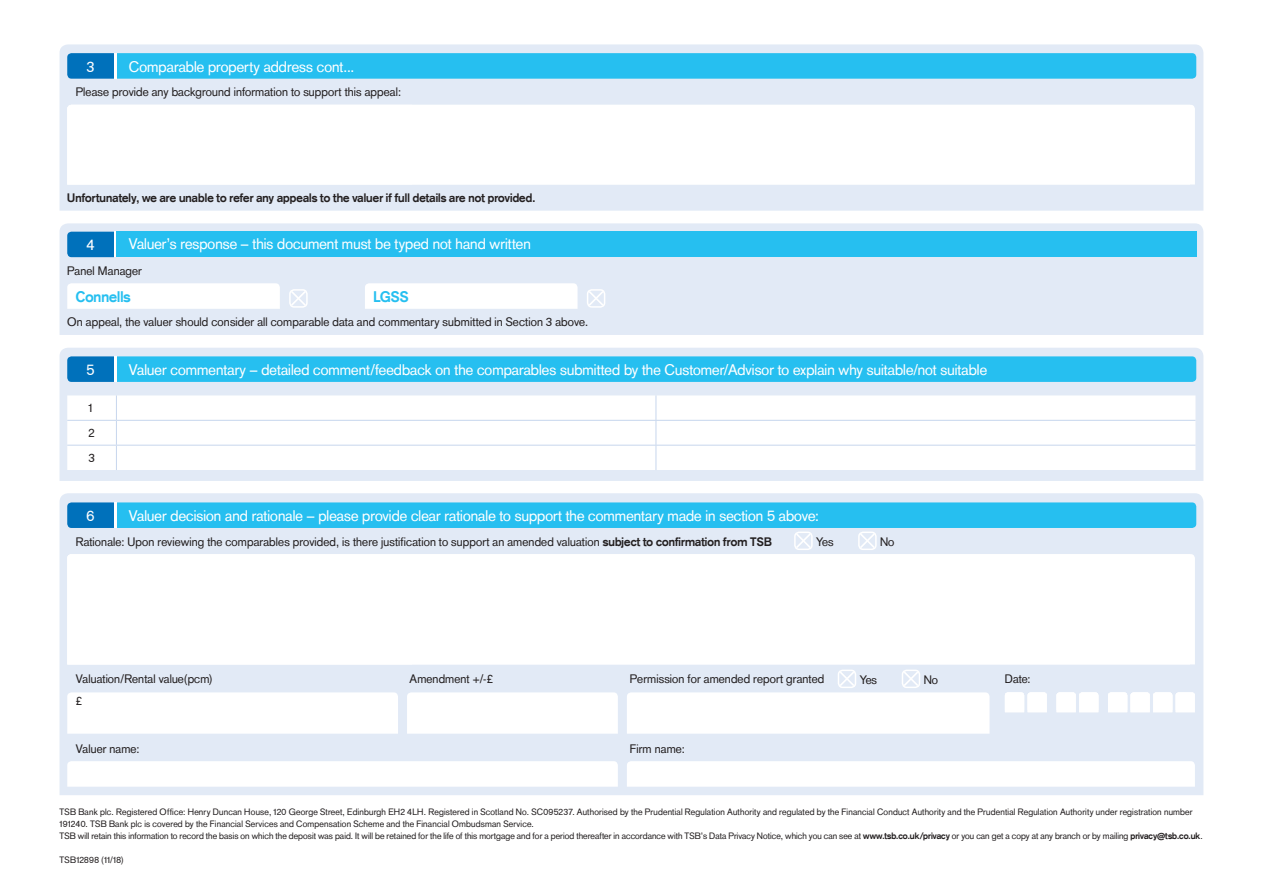
<style>
.page{position:relative;width:1263px;height:893px;background:#fff}
.page>*{position:absolute;margin:0;border:0;box-sizing:border-box;transform-origin:0 0}
.F-HEAD{font:15px "Basic Commercialfor TSB";letter-spacing:.005em;color:#fff}
.Table_Sub{font:700 15px "Basic Commercialfor TSB";letter-spacing:.005em;color:#26bff0}
.Body_Copy_8_10{font:12px "Basic Commercialfor TSB";letter-spacing:.015em;color:#231f20}
.Body_Copy__Single_Co{font:12px "Basic Commercialfor TSB";letter-spacing:.01em;color:#231f20}
.Body_Copy_8_10-2{font:700 12px "Basic Commercialfor TSB";letter-spacing:.01em;color:#231f20}
.Legal_Line{font:9px/12px "Basic Commercialfor TSB";letter-spacing:.02em;color:#231f20}
.Stock_Code{font:9px "Basic Commercialfor TSB";letter-spacing:.035em;color:#231f20}
.s1{font-weight:700}
</style>
<div class="page">
<div style="left:60px;top:223px;width:1143px;height:112px;background:#e2eaf6"></div>
<div style="left:60px;top:44px;width:1143px;height:167px;background:#e2eaf6"></div>
<div style="left:60px;top:348px;width:1143px;height:133px;background:#e2eaf6"></div>
<div style="left:60px;top:493px;width:1143px;height:302px;background:#e2eaf6"></div>
<svg style="left:67px;top:53px;width:1129px;height:26px;background:#28bced"></svg>
<hr style="left:114px;top:53px;width:2px;height:26px;background:#fff">
<svg style="left:67px;top:105px;width:1122px;height:80px"></svg>
<svg style="left:67px;top:554px;width:1122px;height:110px"></svg>
<svg style="left:67px;top:232px;width:47px;height:25px"></svg>
<svg style="left:67px;top:356px;width:1129px;height:26px;background:#28bced"></svg>
<hr style="left:114px;top:232px;width:2px;height:25px;background:#fff">
<hr style="left:114px;top:356px;width:2px;height:26px;background:#fff">
<svg style="left:67px;top:283px;width:213px;height:26px"></svg>
<svg style="left:365px;top:283px;width:212px;height:26px"></svg>
<svg style="left:67px;top:692px;width:331px;height:42px"></svg>
<svg style="left:67px;top:761px;width:551px;height:26px"></svg>
<svg style="left:407px;top:692px;width:211px;height:42px"></svg>
<svg style="left:627px;top:692px;width:362px;height:42px"></svg>
<svg style="left:1005px;top:692px;width:42px;height:20px"></svg>
<svg style="left:1056px;top:692px;width:42px;height:20px"></svg>
<svg style="left:1108px;top:692px;width:87px;height:20px"></svg>
<div style="left:116px;top:232px;width:1080px;height:25px;background:#26bff0"></div>
<svg style="left:627px;top:761px;width:568px;height:26px"></svg>
<svg style="left:67px;top:395px;width:1128px;height:75px"></svg>
<hr style="left:67px;top:420px;width:49px;height:1px;background:#c7d6ed">
<hr style="left:116px;top:420px;width:540px;height:1px;background:#c7d6ed">
<hr style="left:656px;top:420px;width:539px;height:1px;background:#c7d6ed">
<hr style="left:67px;top:445px;width:49px;height:1px;background:#c7d6ed">
<hr style="left:116px;top:445px;width:540px;height:1px;background:#c7d6ed">
<svg style="left:116px;top:395px;width:1px;height:75px"></svg>
<hr style="left:656px;top:445px;width:539px;height:1px;background:#c7d6ed">
<svg style="left:656px;top:395px;width:1px;height:75px"></svg>
<div style="left:794px;top:532px;width:19px;height:18px;border:2px solid #fff;border-radius:4px"></div>
<svg style="left:67px;top:502px;width:1129px;height:46px;background:#79d0f1"></svg>
<div style="left:858px;top:532px;width:19px;height:18px;border:2px solid #fff;border-radius:4px"></div>
<svg style="left:292px;top:292px;width:13px;height:13px"></svg>
<div style="left:289px;top:289px;width:19px;height:19px;border:2px solid #fff;border-radius:4px"></div>
<svg style="left:590px;top:292px;width:12px;height:13px"></svg>
<div style="left:587px;top:289px;width:18px;height:19px;border:2px solid #fff;border-radius:4px"></div>
<svg style="left:841px;top:673px;width:12px;height:12px"></svg>
<div style="left:838px;top:670px;width:18px;height:18px;border:2px solid #fff;border-radius:4px"></div>
<svg style="left:905px;top:673px;width:12px;height:12px"></svg>
<div style="left:902px;top:670px;width:18px;height:18px;border:2px solid #fff;border-radius:4px"></div>
<p class="F-HEAD" style="left:87px;top:58px;width:9px">3</p>
<p class="F-HEAD" style="left:129px;top:58px;width:227px">Comparable property address cont...</p>
<p class="Body_Copy_8_10" style="left:76px;top:85px;width:327px">Please provide any background information to support this appeal:</p>
<p class="Body_Copy_8_10-2" style="left:67px;top:191px;width:469px">Unfortunately, we are unable to refer any appeals to the valuer if full details are not provided.</p>
<p class="F-HEAD" style="left:129px;top:235px;width:403px">Valuer’s response – this document must be typed not hand written</p>
<p class="Body_Copy_8_10" style="left:67px;top:264px;width:76px">Panel Manager</p>
<p class="Table_Sub" style="left:76px;top:288px;width:56px">Connells</p>
<p class="Table_Sub" style="left:373px;top:288px;width:37px">LGSS</p>
<p class="F-HEAD" style="left:87px;top:236px;width:9px">4</p>
<p class="Body_Copy_8_10" style="left:67px;top:315px;width:522px">On appeal, the valuer should consider all comparable data and commentary submitted in Section 3 above.</p>
<p class="F-HEAD" style="left:87px;top:361px;width:9px">5</p>
<p class="Body_Copy__Single_Co" style="left:89px;top:401px;width:5px">1</p>
<p class="Body_Copy__Single_Co" style="left:89px;top:425px;width:8px">2</p>
<p class="Body_Copy__Single_Co" style="left:89px;top:450px;width:8px">3</p>
<p class="F-HEAD" style="left:87px;top:507px;width:9px">6</p>
<p class="F-HEAD" style="left:129px;top:361px;width:860px">Valuer commentary – detailed comment/feedback on the comparables submitted by the Customer/Advisor to explain why suitable/not suitable</p>
<p class="F-HEAD" style="left:129px;top:507px;width:691px">Valuer decision and rationale – please provide clear rationale to support the commentary made in section 5 above:</p>
<p class="Body_Copy_8_10" style="left:76px;top:534px;width:697px">Rationale: Upon reviewing the comparables provided, is there justification to support an amended valuation <span class="s1">subject to confirmation from TSB</span></p>
<p class="Body_Copy__Single_Co" style="left:816px;top:534px;width:19px">Yes</p>
<p class="Body_Copy__Single_Co" style="left:880px;top:534px;width:16px">No</p>
<p class="Body_Copy__Single_Co" style="left:76px;top:671px;width:138px">Valuation/Rental value(pcm)</p>
<p class="Body_Copy__Single_Co" style="left:76px;top:693px;width:8px">£</p>
<p class="Body_Copy__Single_Co" style="left:410px;top:671px;width:85px">Amendment +/-£</p>
<p class="Body_Copy__Single_Co" style="left:630px;top:671px;width:196px">Permission for amended report granted</p>
<p class="Body_Copy_8_10" style="left:1005px;top:671px;width:27px">Date:</p>
<p class="Body_Copy__Single_Co" style="left:860px;top:672px;width:19px">Yes</p>
<p class="Body_Copy__Single_Co" style="left:924px;top:672px;width:16px">No</p>
<p class="Body_Copy__Single_Co" style="left:76px;top:742px;width:65px">Valuer name:</p>
<p class="Body_Copy__Single_Co" style="left:630px;top:742px;width:56px">Firm name:</p>
<p class="Legal_Line" style="left:60px;top:806px;width:1134px">TSB Bank plc. Registered Office: Henry Duncan House, 120 George Street, Edinburgh EH2 4LH. Registered in Scotland No. SC095237. Authorised by the Prudential Regulation Authority and regulated by the Financial Conduct Authority and the Prudential Regulation Authority under registration number<br>191240. TSB Bank plc is covered by the Financial Services and Compensation Scheme and the Financial Ombudsman Service.</p>
<p class="Legal_Line" style="left:60px;top:830px;width:1144px">TSB will retain this information to record the basis on which the deposit was paid. It will be retained for the life of this mortgage and for a period thereafter in accordance with TSB’s Data Privacy Notice, which you can see at <span class="s1">www.tsb.co.uk/privacy</span> or you can get a copy at any branch or by mailing <span class="s1">privacy@tsb.co.uk</span>.</p>
<p class="Stock_Code" style="left:60px;top:854px;width:66px">TSB12898 (11/18)</p>
</div>
